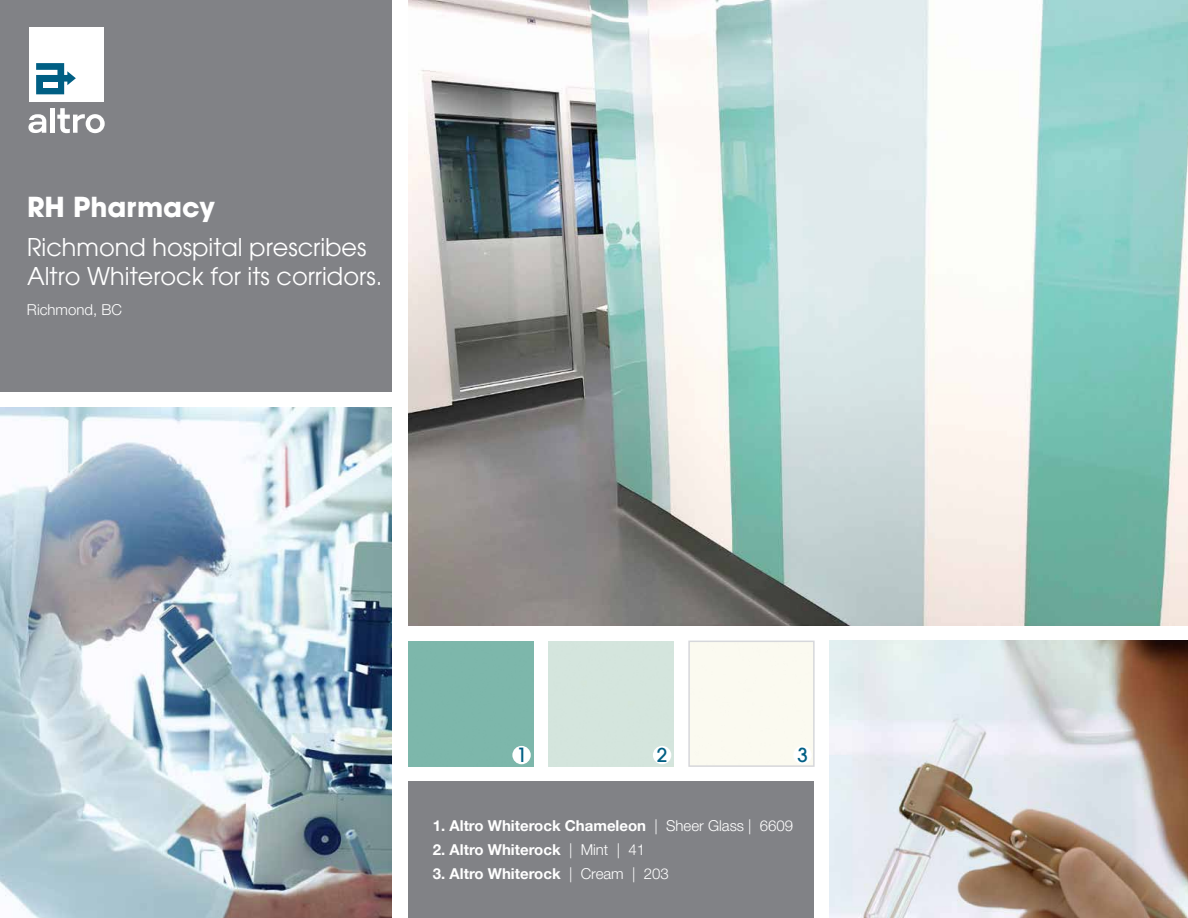
<style>
.page{position:relative;width:1188px;height:918px;background:#fff}
.page>*{position:absolute;margin:0;border:0;box-sizing:border-box;transform-origin:0 0}
.t1{font:700 27px "Avant Garde";color:#fff}
.t2{font:24px/28.8px "Avant Garde";color:#fff}
.t3{font:500 19.2px "Avant Garde";color:#005f84}
.t4{font:700 15px "Helvetica Neue LT Pro";color:#fff}
.t5{font:300 15px "Helvetica Neue LT Pro";color:#fff}
.s1{font-weight:300}
</style>
<div class="page">
<img style="left:408px;top:0;width:780px;height:625px">
<img style="left:830px;top:641px;width:358px;height:277px">
<img style="left:0;top:407px;width:392px;height:511px">
<div style="left:0;top:0;width:392px;height:392px;background:#818286"></div>
<div style="left:408px;top:782px;width:406px;height:136px;background:#818286"></div>
<div style="left:688px;top:641px;width:127px;height:126px;border:2px solid #d6d7db"></div>
<hr style="left:50px;top:108px;width:4px;height:25px;background:#fff">
<svg style="left:28px;top:114px;width:18px;height:19px"></svg>
<svg style="left:57px;top:108px;width:48px;height:25px"></svg>
<div style="left:29px;top:27px;width:75px;height:74px;background:#fff"></div>
<svg style="left:36px;top:63px;width:40px;height:31px"></svg>
<div style="left:43px;top:82px;width:14px;height:6px;background:#fff"></div>
<h1 class="t1" style="left:27px;top:190px;width:189px">RH Pharmacy</h1>
<h2 class="t2" style="left:27px;top:233px;width:357px">Richmond hospital prescribes<br>Altro Whiterock for its corridors.</h2>
<p class="t5" style="left:27px;top:300px;width:97px">Richmond, BC</p>
<p class="t3" style="left:516px;top:743px;width:12px">1</p>
<p class="t3" style="left:657px;top:743px;width:12px">2</p>
<p class="t3" style="left:797px;top:743px;width:12px">3</p>
<p class="t4" style="left:433px;top:817px;width:362px">1. Altro Whiterock Chameleon <span class="s1">| Sheer Glass | 6609</span></p>
<p class="t4" style="left:433px;top:841px;width:214px">2. Altro Whiterock <span class="s1">| Mint | 41</span></p>
<p class="t4" style="left:433px;top:865px;width:237px">3. Altro Whiterock <span class="s1">| Cream | 203</span></p>
</div>
